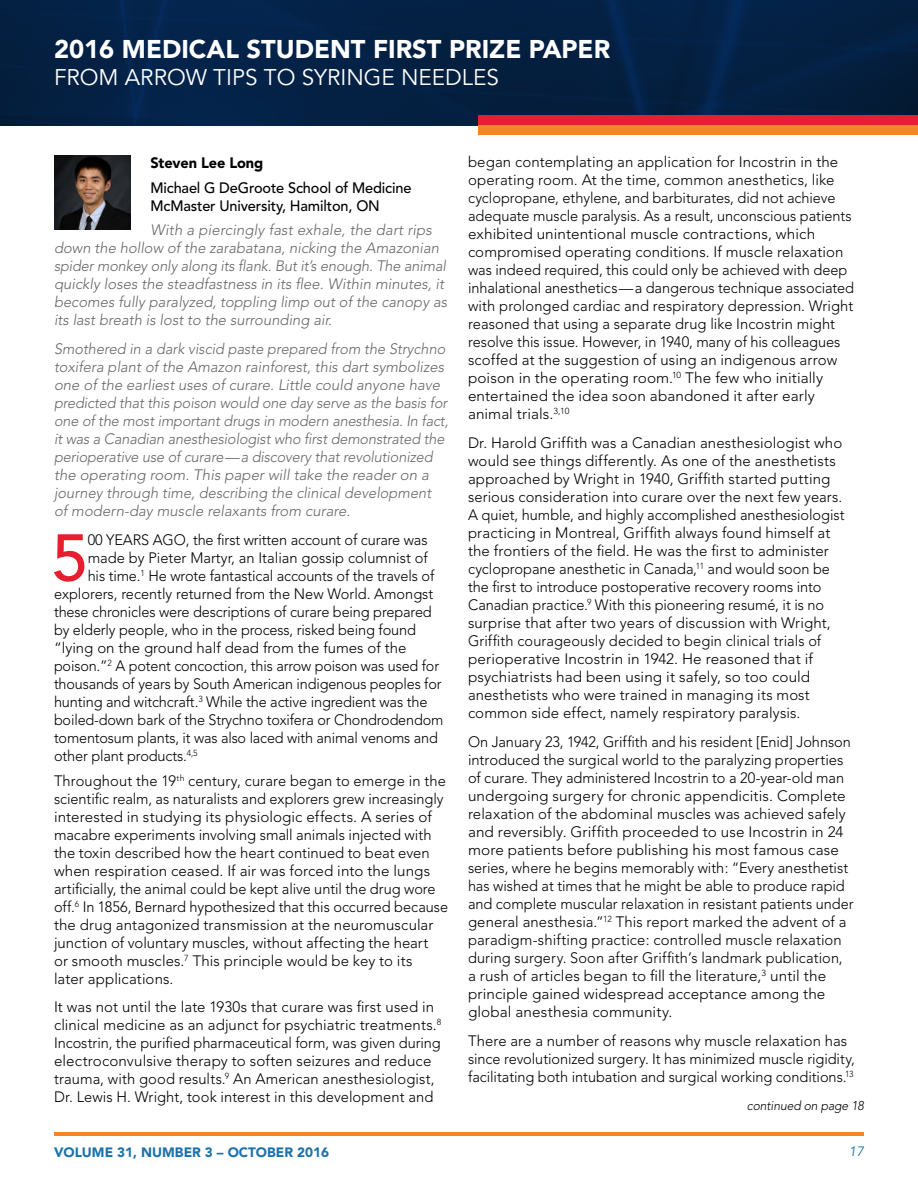
<style>
.page{position:relative;width:918px;height:1188px;background:#fff}
.page>*{position:absolute;margin:0;border:0;box-sizing:border-box;transform-origin:0 0}
.Body_Copy_Drop_Cap{font:500 65.85px "Avenir";color:#e81d2d}
.Pre-Header{font:900 25.5px "Avenir";color:#fff}
.Pre-Header-2{font:22.5px "Avenir";color:#fff}
.Body_Copy_Drop_Cap-2{font:300 15px/18px "Avenir";color:#000}
.Body_Copy_Drop_Cap-3{font:italic 300 15px/18px "Avenir";color:#666}
.Body_Copy_Drop_Cap-4{font:300 15px "Avenir";color:#000;scale:.96 1}
.Body_Copy{font:500 15px/18px "Avenir";letter-spacing:-.01em;color:#000}
.Body_Copy-2{font:900 15px "Avenir";letter-spacing:-.01em;color:#000}
.t1{font:900 13.5px "Avenir";color:#1b72ac}
.t2{font:italic 13.5px "Avenir";color:#1b72ac}
.Body_Copy_Drop_Cap-5{font:italic 300 12.75px "Avenir";letter-spacing:-.01em;color:#000;scale:.96 1}
</style>
<div class="page">
<hr style="left:54px;top:1132px;width:810px;height:4px;background:#f58424">
<img style="left:0;top:0;width:918px;height:125px">
<div style="left:479px;top:116px;width:439px;height:13px;background:#e81d2d"></div>
<div style="left:479px;top:125px;width:439px;height:10px;background:#f58424"></div>
<img style="left:54px;top:156px;width:76px;height:74px">
<p class="Pre-Header" style="left:54px;top:34px;width:558px">2016 MEDICAL STUDENT FIRST PRIZE PAPER</p>
<p class="Pre-Header-2" style="left:54px;top:64px;width:447px">FROM ARROW TIPS TO SYRINGE NEEDLES</p>
<p class="Body_Copy-2" style="left:150px;top:154px;width:114px">Steven Lee Long</p>
<p class="Body_Copy" style="left:150px;top:179px;width:263px">Michael G DeGroote School of Medicine<br>McMaster University, Hamilton, ON</p>
<p class="Body_Copy_Drop_Cap-3" style="left:54px;top:221px;width:395px;text-indent:96px">With a piercingly fast exhale, the dart rips down the hollow of the zarabatana, nicking the Amazonian spider monkey only along its flank. But it’s enough. The animal quickly loses the steadfastness in its flee. Within minutes, it becomes fully paralyzed, toppling limp out of the canopy as its last breath is lost to the surrounding air.</p>
<p class="Body_Copy_Drop_Cap-3" style="left:54px;top:340px;width:396px">Smothered in a dark viscid paste prepared from the Strychno toxifera plant of the Amazon rainforest, this dart symbolizes one of the earliest uses of curare. Little could anyone have predicted that this poison would one day serve as the basis for one of the most important drugs in modern anesthesia. In fact, it was a Canadian anesthesiologist who first demonstrated the perioperative use of curare—a discovery that revolutionized the operating room. This paper will take the reader on a journey through time, describing the clinical development of modern-day muscle relaxants from curare.</p>
<p class="Body_Copy_Drop_Cap" style="left:52px;top:520px;width:38px">5</p>
<p class="Body_Copy_Drop_Cap-2" style="left:88px;top:531px;width:341px">00 YEARS AGO, the first written account of curare was</p>
<p class="Body_Copy_Drop_Cap-2" style="left:88px;top:549px;width:342px">made by Pieter Martyr, an Italian gossip columnist of</p>
<p class="Body_Copy_Drop_Cap-2" style="left:88px;top:567px;width:348px">his time.<sup>1</sup> He wrote fantastical accounts of the travels of</p>
<p class="Body_Copy_Drop_Cap-2" style="left:54px;top:585px;width:381px">explorers, recently returned from the New World. Amongst</p>
<p class="Body_Copy_Drop_Cap-2" style="left:54px;top:603px;width:379px">these chronicles were descriptions of curare being prepared</p>
<p class="Body_Copy_Drop_Cap-2" style="left:54px;top:621px;width:363px">by elderly people, who in the process, risked being found</p>
<p class="Body_Copy_Drop_Cap-2" style="left:54px;top:639px;width:354px">“lying on the ground half dead from the fumes of the</p>
<p class="Body_Copy_Drop_Cap-4" style="left:54px;top:657px;width:403px">poison.”<sup>2</sup> A potent concoction, this arrow poison was used for</p>
<p class="Body_Copy_Drop_Cap-4" style="left:54px;top:675px;width:405px">thousands of years by South American indigenous peoples for</p>
<p class="Body_Copy_Drop_Cap-2" style="left:54px;top:693px;width:375px">hunting and witchcraft.<sup>3</sup> While the active ingredient was the</p>
<p class="Body_Copy_Drop_Cap-4" style="left:54px;top:711px;width:407px">boiled-down bark of the Strychno toxifera or Chondrodendom</p>
<p class="Body_Copy_Drop_Cap-4" style="left:54px;top:729px;width:401px">tomentosum plants, it was also laced with animal venoms and</p>
<p class="Body_Copy_Drop_Cap-2" style="left:54px;top:747px;width:145px">other plant products.<sup>4,5</sup></p>
<p class="Body_Copy_Drop_Cap-2" style="left:54px;top:772px;width:396px">Throughout the 19<sup>th</sup> century, curare began to emerge in the scientific realm, as naturalists and explorers grew increasingly interested in studying its physiologic effects. A series of macabre experiments involving small animals injected with the toxin described how the heart continued to beat even when respiration ceased. If air was forced into the lungs artificially, the animal could be kept alive until the drug wore off.<sup>6</sup> In 1856, Bernard hypothesized that this occurred because the drug antagonized transmission at the neuromuscular junction of voluntary muscles, without affecting the heart<br>or smooth muscles.<sup>7</sup> This principle would be key to its<br>later applications.</p>
<p class="Body_Copy_Drop_Cap-2" style="left:54px;top:998px;width:389px">It was not until the late 1930s that curare was first used in clinical medicine as an adjunct for psychiatric treatments.<sup>8<br></sup>Incostrin, the purified pharmaceutical form, was given during electroconvulsive therapy to soften seizures and reduce trauma, with good results.<sup>9</sup> An American anesthesiologist, Dr. Lewis H. Wright, took interest in this development and</p>
<p class="Body_Copy_Drop_Cap-2" style="left:468px;top:153px;width:388px">began contemplating an application for Incostrin in the operating room. At the time, common anesthetics, like cyclopropane, ethylene, and barbiturates, did not achieve adequate muscle paralysis. As a result, unconscious patients exhibited unintentional muscle contractions, which compromised operating conditions. If muscle relaxation was indeed required, this could only be achieved with deep inhalational anesthetics—a dangerous technique associated with prolonged cardiac and respiratory depression. Wright reasoned that using a separate drug like Incostrin might resolve this issue. However, in 1940, many of his colleagues scoffed at the suggestion of using an indigenous arrow poison in the operating room.<sup>10</sup> The few who initially entertained the idea soon abandoned it after early animal trials.<sup>3,10</sup></p>
<p class="Body_Copy_Drop_Cap-2" style="left:468px;top:434px;width:378px">Dr. Harold Griffith was a Canadian anesthesiologist who would see things differently. As one of the anesthetists approached by Wright in 1940, Griffith started putting serious consideration into curare over the next few years.<br>A quiet, humble, and highly accomplished anesthesiologist practicing in Montreal, Griffith always found himself at the frontiers of the field. He was the first to administer cyclopropane anesthetic in Canada,<sup>11</sup> and would soon be the first to introduce postoperative recovery rooms into Canadian practice.<sup>9</sup> With this pioneering resumé, it is no surprise that after two years of discussion with Wright, Griffith courageously decided to begin clinical trials of perioperative Incostrin in 1942. He reasoned that if psychiatrists had been using it safely, so too could anesthetists who were trained in managing its most common side effect, namely respiratory paralysis.</p>
<p class="Body_Copy_Drop_Cap-2" style="left:468px;top:733px;width:387px">On January 23, 1942, Griffith and his resident [Enid] Johnson introduced the surgical world to the paralyzing properties of curare. They administered Incostrin to a 20-year-old man undergoing surgery for chronic appendicitis. Complete relaxation of the abdominal muscles was achieved safely and reversibly. Griffith proceeded to use Incostrin in 24 more patients before publishing his most famous case series, where he begins memorably with: “Every anesthetist has wished at times that he might be able to produce rapid and complete muscular relaxation in resistant patients under general anesthesia.”<sup>12</sup> This report marked the advent of a paradigm-shifting practice: controlled muscle relaxation during surgery. Soon after Griffith’s landmark publication, a rush of articles began to fill the literature,<sup>3</sup> until the principle gained widespread acceptance among the global anesthesia community.</p>
<p class="Body_Copy_Drop_Cap-2" style="left:468px;top:1031px;width:389px">There are a number of reasons why muscle relaxation has since revolutionized surgery. It has minimized muscle rigidity, facilitating both intubation and surgical working conditions.<sup>13</sup></p>
<p class="Body_Copy_Drop_Cap-5" style="left:747px;top:1098px;width:123px">continued on page 18</p>
<p class="t1" style="left:54px;top:1144px;width:277px">VOLUME 31, NUMBER 3 – OCTOBER 2016</p>
<p class="t2" style="left:849px;top:1144px;width:17px">17</p>
</div>
